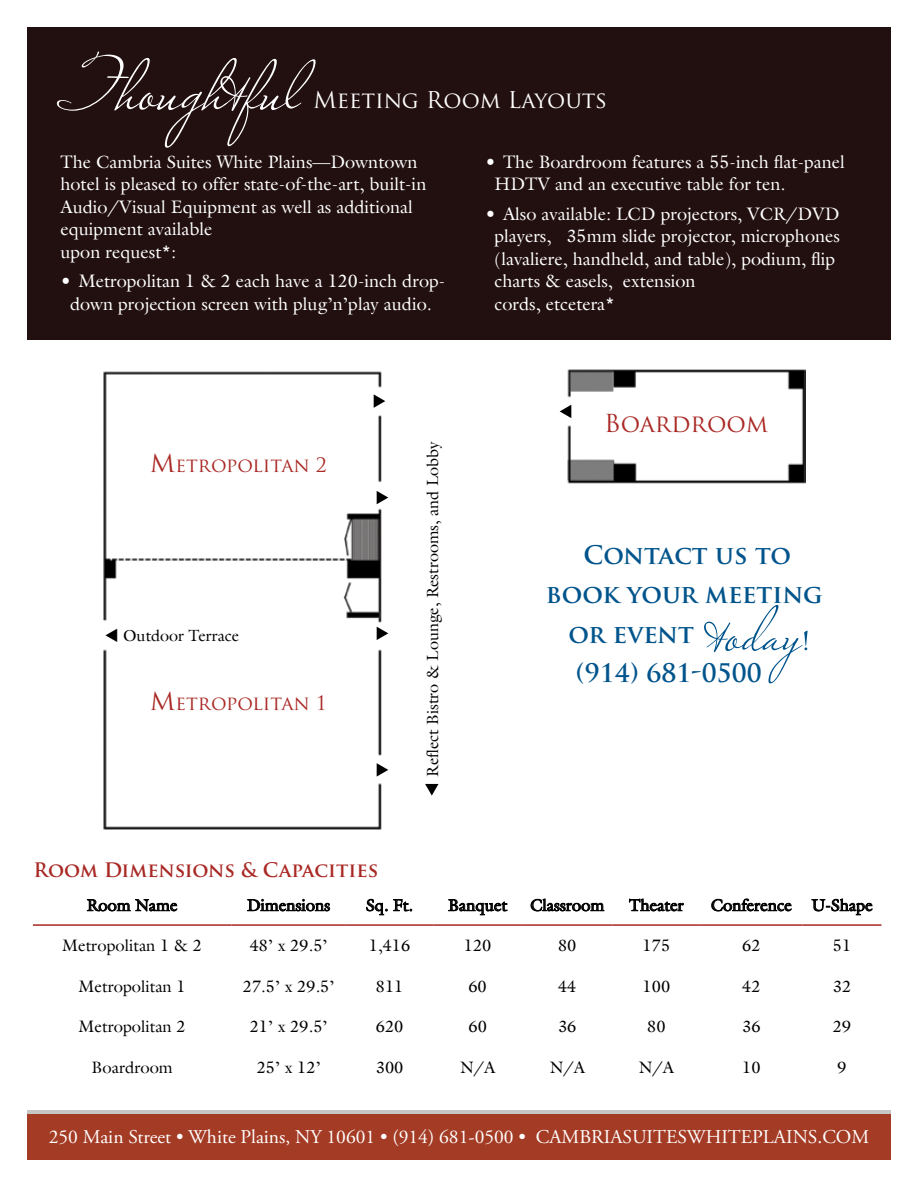
<style>
.page{position:relative;width:918px;height:1188px;background:#fff}
.page>*{position:absolute;margin:0;border:0;box-sizing:border-box;transform-origin:0 0}
.t1{font:72px "Miss Le Gatees";color:#fff}
.t2{font:700 24.9px "Trajan Pro";color:#00548c}
.t3{font:24.15px "Trajan Pro";color:#a92824}
.t4{font:22.5px "Trajan Pro";color:#fff}
.t5{font:19.5px "Adobe Garamond Pro";color:#fff}
.t6{font:700 19.5px "Trajan Pro";color:#a92824}
.t7{font:19.35px "Trajan Pro";color:#a92824}
.t8{font:18px/22.5px "Galliard LT";color:#fff}
.t9{font:16.5px "Galliard LT";color:#000}
.t10{font:16.05px "Galliard LT";color:#000}
.s1{font-size:24.15px}
</style>
<div class="page">
<div style="left:27px;top:27px;width:864px;height:312px;background:#220f10"></div>
<div style="left:27px;top:1111px;width:864px;height:49px;background:#a43b25"></div>
<hr style="left:27px;top:1110px;width:864px;height:4px;background:#c5c7c6">
<img style="left:103px;top:371px;width:286px;height:459px">
<svg style="left:377px;top:491px;width:11px;height:13px"></svg>
<img style="left:559px;top:369px;width:246px;height:115px">
<svg style="left:560px;top:405px;width:11px;height:13px"></svg>
<svg style="left:374px;top:394px;width:11px;height:14px"></svg>
<svg style="left:377px;top:627px;width:11px;height:13px"></svg>
<svg style="left:377px;top:763px;width:11px;height:14px"></svg>
<svg style="left:425px;top:784px;width:14px;height:12px"></svg>
<hr style="left:33px;top:924px;width:198px;height:2px;background:#a92824">
<hr style="left:231px;top:924px;width:115px;height:2px;background:#a92824">
<hr style="left:346px;top:924px;width:87px;height:2px;background:#a92824">
<hr style="left:433px;top:924px;width:89px;height:2px;background:#a92824">
<hr style="left:522px;top:924px;width:91px;height:2px;background:#a92824">
<hr style="left:613px;top:924px;width:87px;height:2px;background:#a92824">
<hr style="left:700px;top:924px;width:103px;height:2px;background:#a92824">
<hr style="left:803px;top:924px;width:78px;height:2px;background:#a92824">
<svg style="left:33px;top:898px;width:848px;height:27px"></svg>
<svg style="left:704px;top:605px;width:104px;height:78px"></svg>
<h1 class="t1" style="left:68px;top:41px;width:234px">Thoughtful</h1>
<p class="t4" style="left:313px;top:86px;width:296px">Meeting Room Layouts</p>
<p class="t8" style="left:60px;top:150px;width:367px">The Cambria Suites White Plains—Downtown hotel is pleased to offer state-of-the-art, built-in Audio/Visual Equipment as well as additional equipment available<br>upon request*:</p>
<p class="t8" style="left:60px;top:269px;width:386px;text-align:center">• Metropolitan 1 &amp; 2 each have a 120-inch drop&shy;down projection screen with plug’n’play audio.</p>
<p class="t7" style="left:150px;top:453px;width:178px"><span class="s1">M</span>etropolitan 2</p>
<p class="t10" style="left:104px;top:625px;width:136px">▼ Outdoor Terrace</p>
<p class="t7" style="left:150px;top:691px;width:178px"><span class="s1">M</span>etropolitan 1</p>
<p class="t10" style="left:423px;top:777px;width:337px;rotate:-90deg">Reflect Bistro &amp; Lounge, Restrooms, and Lobby</p>
<p class="t8" style="left:495px;top:150px;width:352px;text-indent:-10px">• The Boardroom features a 55-inch flat-panel<br>HDTV and an executive table for ten.</p>
<p class="t8" style="left:495px;top:202px;width:347px;text-indent:-10px">• Also available: LCD projectors, VCR/DVD players, 35mm slide projector, microphones (lavaliere, handheld, and table), podium, flip charts &amp; easels, extension<br>cords, etcetera*</p>
<h3 class="t3" style="left:604px;top:408px;width:166px">Boardroom</h3>
<h2 class="t2" style="left:583px;top:540px;width:209px">Contact us to</h2>
<h2 class="t2" style="left:546px;top:579px;width:278px">book your meeting</h2>
<h2 class="t2" style="left:568px;top:618px;width:127px">or event</h2>
<h2 class="t2" style="left:576px;top:657px;width:187px">(914) 681-0500</h2>
<p class="t6" style="left:33px;top:858px;width:346px">Room Dimensions &amp; Capacities</p>
<p class="t9" style="left:87px;top:895px;width:92px">Room Name</p>
<p class="t9" style="left:247px;top:895px;width:85px">Dimensions</p>
<p class="t9" style="left:366px;top:895px;width:48px">Sq. Ft.</p>
<p class="t9" style="left:448px;top:895px;width:61px">Banquet</p>
<p class="t9" style="left:530px;top:895px;width:76px">Classroom</p>
<p class="t9" style="left:629px;top:895px;width:56px">Theater</p>
<p class="t9" style="left:711px;top:895px;width:163px">Conference U-Shape</p>
<p class="t9" style="left:62px;top:935px;width:141px">Metropolitan 1 &amp; 2</p>
<p class="t9" style="left:250px;top:935px;width:79px">48’ x 29.5’</p>
<p class="t9" style="left:369px;top:935px;width:43px">1,416</p>
<p class="t9" style="left:464px;top:935px;width:29px">120</p>
<p class="t9" style="left:558px;top:935px;width:20px">80</p>
<p class="t9" style="left:643px;top:935px;width:29px">175</p>
<p class="t9" style="left:742px;top:935px;width:20px">62</p>
<p class="t9" style="left:833px;top:935px;width:20px">51</p>
<p class="t9" style="left:79px;top:976px;width:109px">Metropolitan 1</p>
<p class="t9" style="left:243px;top:976px;width:93px">27.5’ x 29.5’</p>
<p class="t9" style="left:376px;top:976px;width:29px">811</p>
<p class="t9" style="left:468px;top:976px;width:20px">60</p>
<p class="t9" style="left:558px;top:976px;width:20px">44</p>
<p class="t9" style="left:643px;top:976px;width:29px">100</p>
<p class="t9" style="left:742px;top:976px;width:20px">42</p>
<p class="t9" style="left:833px;top:976px;width:20px">32</p>
<p class="t9" style="left:79px;top:1016px;width:109px">Metropolitan 2</p>
<p class="t9" style="left:250px;top:1016px;width:79px">21’ x 29.5’</p>
<p class="t9" style="left:376px;top:1016px;width:29px">620</p>
<p class="t9" style="left:468px;top:1016px;width:20px">60</p>
<p class="t9" style="left:558px;top:1016px;width:20px">36</p>
<p class="t9" style="left:647px;top:1016px;width:20px">80</p>
<p class="t9" style="left:742px;top:1016px;width:20px">36</p>
<p class="t9" style="left:833px;top:1016px;width:20px">29</p>
<p class="t9" style="left:92px;top:1057px;width:83px">Boardroom</p>
<p class="t9" style="left:257px;top:1057px;width:66px">25’ x 12’</p>
<p class="t9" style="left:376px;top:1057px;width:29px">300</p>
<p class="t9" style="left:460px;top:1057px;width:37px">N/A</p>
<p class="t9" style="left:550px;top:1057px;width:37px">N/A</p>
<p class="t9" style="left:639px;top:1057px;width:37px">N/A</p>
<p class="t9" style="left:742px;top:1057px;width:20px">10</p>
<p class="t9" style="left:838px;top:1057px;width:11px">9</p>
<p class="t5" style="left:49px;top:1125px;width:822px">250 Main Street • White Plains, NY 10601 • (914) 681-0500 • CAMBRIASUITESWHITEPLAINS.COM</p>
</div>
